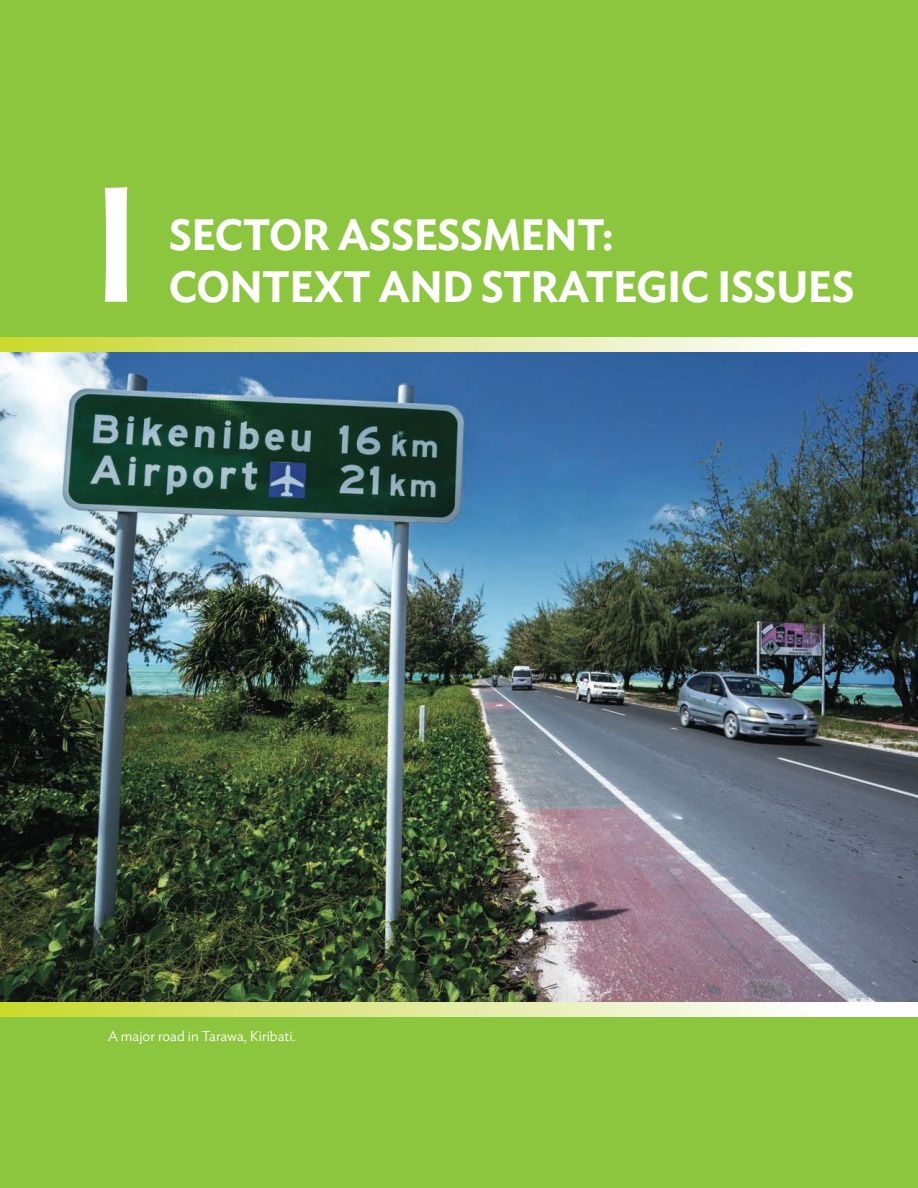
<style>
.page{position:relative;width:918px;height:1188px;background:#8bc63e}
.page>*{position:absolute;margin:0;border:0;box-sizing:border-box;transform-origin:0 0}
.t1{font:500 162px "Ideal Sans";color:#fff}
.t2{font:600 43.5px/52.2px "Ideal Sans";letter-spacing:-.015em;color:#fff}
.t3{font:300 14.25px "Ideal Sans";color:#fff}
</style>
<div class="page">
<img style="left:0;top:352px;width:918px;height:650px">
<svg style="left:0;top:1002px;width:918px;height:14px"></svg>
<svg style="left:0;top:338px;width:918px;height:14px"></svg>
<h1 class="t1" style="left:90px;top:120px;width:55px">I</h1>
<p class="t2" style="left:169px;top:205px;width:687px">SECTOR ASSESSMENT:<br>CONTEXT AND STRATEGIC ISSUES</p>
<p class="t3" style="left:108px;top:1025px;width:189px">A major road in Tarawa, Kiribati.</p>
</div>
